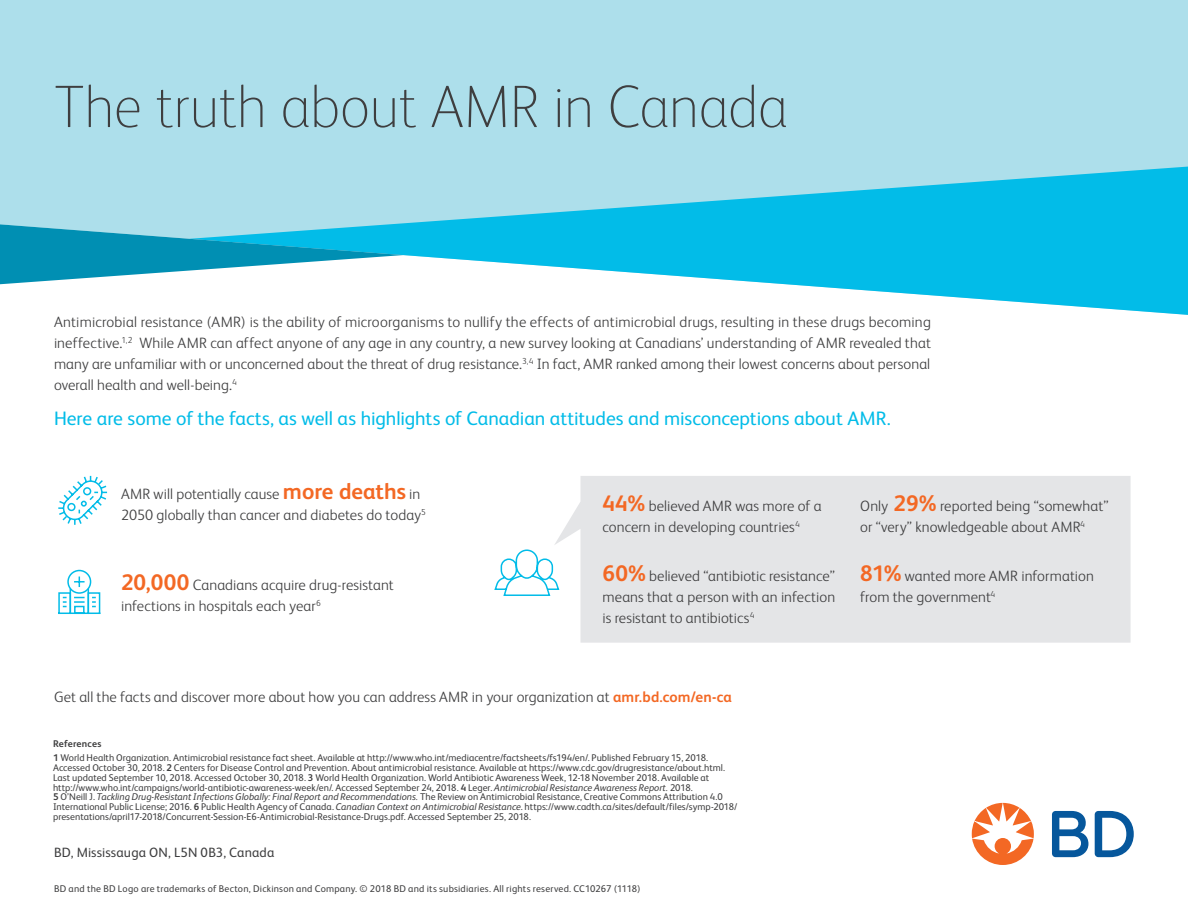
<style>
.page{position:relative;width:1188px;height:918px;background:#fff}
.page>*{position:absolute;margin:0;border:0;box-sizing:border-box;transform-origin:0 0}
.Headline_FS_Albert_T{font:100 60px "FS Albert Pro";letter-spacing:-.015em;color:#3e3e3f}
.Body_copy_option_1_F{font:19.5px "FS Albert Pro";letter-spacing:-.005em;color:#02bce8}
.Body_copy_option_1_F-2{font:300 15px/21px "FS Albert Pro";letter-spacing:.005em;color:#3e3e3f}
.Address_Albert_Regul{font:13.5px "FS Albert Pro";letter-spacing:.01em;color:#3e3e3f}
.Copyright_Albert_Reg{font:9.75px/9.8px "FS Albert Pro";color:#3e3e3f}
.Copyright_Albert_Reg-2{font:9.75px "FS Albert Pro";letter-spacing:.02em;color:#3e3e3f}
.Copyright_Albert_Reg-3{font:700 9.75px "FS Albert Pro";letter-spacing:.02em;color:#3e3e3f}
.s1{font-weight:700;font-size:22.5px;color:#f36824}
.s2{font-weight:700;color:#f36824}
.s3{font-weight:700}
.s4{font-style:italic}
</style>
<div class="page">
<svg style="left:1052px;top:811px;width:82px;height:46px"></svg>
<svg style="left:972px;top:803px;width:62px;height:62px"></svg>
<div style="left:554px;top:476px;width:577px;height:167px;background:#e4e5e7"></div>
<div style="left:0;top:0;width:1188px;height:285px;background:#addfeb"></div>
<svg style="left:189px;top:167px;width:999px;height:148px;fill:#02bce8"></svg>
<svg style="left:0;top:224px;width:403px;height:60px"></svg>
<svg style="left:58px;top:475px;width:50px;height:50px"></svg>
<svg style="left:58px;top:569px;width:43px;height:46px"></svg>
<svg style="left:494px;top:549px;width:66px;height:48px"></svg>
<p class="Headline_FS_Albert_T" style="left:54px;top:67px;width:736px">The truth about AMR in Canada</p>
<p class="Body_copy_option_1_F-2" style="left:54px;top:311px;width:878px;text-align:justify">Antimicrobial resistance (AMR) is the ability of microorganisms to nullify the effects of antimicrobial drugs, resulting in these drugs becoming ineffective.<sup>1,2</sup> While AMR can affect anyone of any age in any country, a new survey looking at Canadians’ understanding of AMR revealed that many are unfamiliar with or unconcerned about the threat of drug resistance.<sup>3,4</sup> In fact, AMR ranked among their lowest concerns about personal overall health and well-being.<sup>4</sup></p>
<p class="Body_copy_option_1_F" style="left:54px;top:404px;width:838px">Here are some of the facts, as well as highlights of Canadian attitudes and misconceptions about AMR.</p>
<p class="Body_copy_option_1_F-2" style="left:121px;top:483px;width:306px">AMR will potentially cause <span class="s1">more deaths</span> in<br>2050 globally than cancer and diabetes do today<sup>5</sup></p>
<p class="Body_copy_option_1_F-2" style="left:121px;top:573px;width:274px"><span class="s1">20,000</span> Canadians acquire drug-resistant infections in hospitals each year<sup>6</sup></p>
<p class="Body_copy_option_1_F-2" style="left:603px;top:495px;width:221px"><span class="s1">44%</span> believed AMR was more of a concern in developing countries<sup>4</sup></p>
<p class="Body_copy_option_1_F-2" style="left:860px;top:495px;width:250px">Only <span class="s1">29%</span> reported being “somewhat” or “very” knowledgeable about AMR<sup>4</sup></p>
<p class="Body_copy_option_1_F-2" style="left:603px;top:565px;width:234px;text-align:justify"><span class="s1">60%</span> believed “antibiotic resistance” means that a person with an infection is resistant to antibiotics<sup>4</sup></p>
<p class="Body_copy_option_1_F-2" style="left:860px;top:565px;width:235px"><span class="s1">81%</span> wanted more AMR information from the government<sup>4</sup></p>
<p class="Body_copy_option_1_F-2" style="left:54px;top:685px;width:679px">Get all the facts and discover more about how you can address AMR in your organization at <span class="s2">amr.bd.com/en-ca</span></p>
<p class="Copyright_Albert_Reg-3" style="left:53px;top:737px;width:50px">References</p>
<p class="Copyright_Albert_Reg" style="left:53px;top:752px;width:686px"><span class="s3">1</span> World Health Organization. Antimicrobial resistance fact sheet. Available at http://www.who.int/mediacentre/factsheets/fs194/en/. Published February 15, 2018.<br>Accessed October 30, 2018. <span class="s3">2</span> Centers for Disease Control and Prevention. About antimicrobial resistance. Available at https://www.cdc.gov/drugresistance/about.html.<br>Last updated September 10, 2018. Accessed October 30, 2018. <span class="s3">3</span> World Health Organization. World Antibiotic Awareness Week, 12-18 November 2018. Available at http://www.who.int/campaigns/world-antibiotic-awareness-week/en/. Accessed September 24, 2018. <span class="s3">4</span> Leger. <span class="s4">Antimicrobial Resistance Awareness Report.</span> 2018.<br><span class="s3">5</span> O’Neill J. <span class="s4">Tackling Drug-Resistant Infections Globally: Final Report and Recommendations.</span> The Review on Antimicrobial Resistance, Creative Commons Attribution 4.0<br>International Public License; 2016. <span class="s3">6</span> Public Health Agency of Canada. <span class="s4">Canadian Context on Antimicrobial Resistance</span>. https://www.cadth.ca/sites/default/files/symp-2018/ presentations/april17-2018/Concurrent-Session-E6-Antimicrobial-Resistance-Drugs.pdf. Accessed September 25, 2018.</p>
<p class="Address_Albert_Regul" style="left:54px;top:843px;width:222px">BD, Mississauga ON, L5N 0B3, Canada</p>
<p class="Copyright_Albert_Reg-2" style="left:54px;top:882px;width:588px">BD and the BD Logo are trademarks of Becton, Dickinson and Company. © 2018 BD and its subsidiaries. All rights reserved. CC10267 (1118)</p>
</div>
